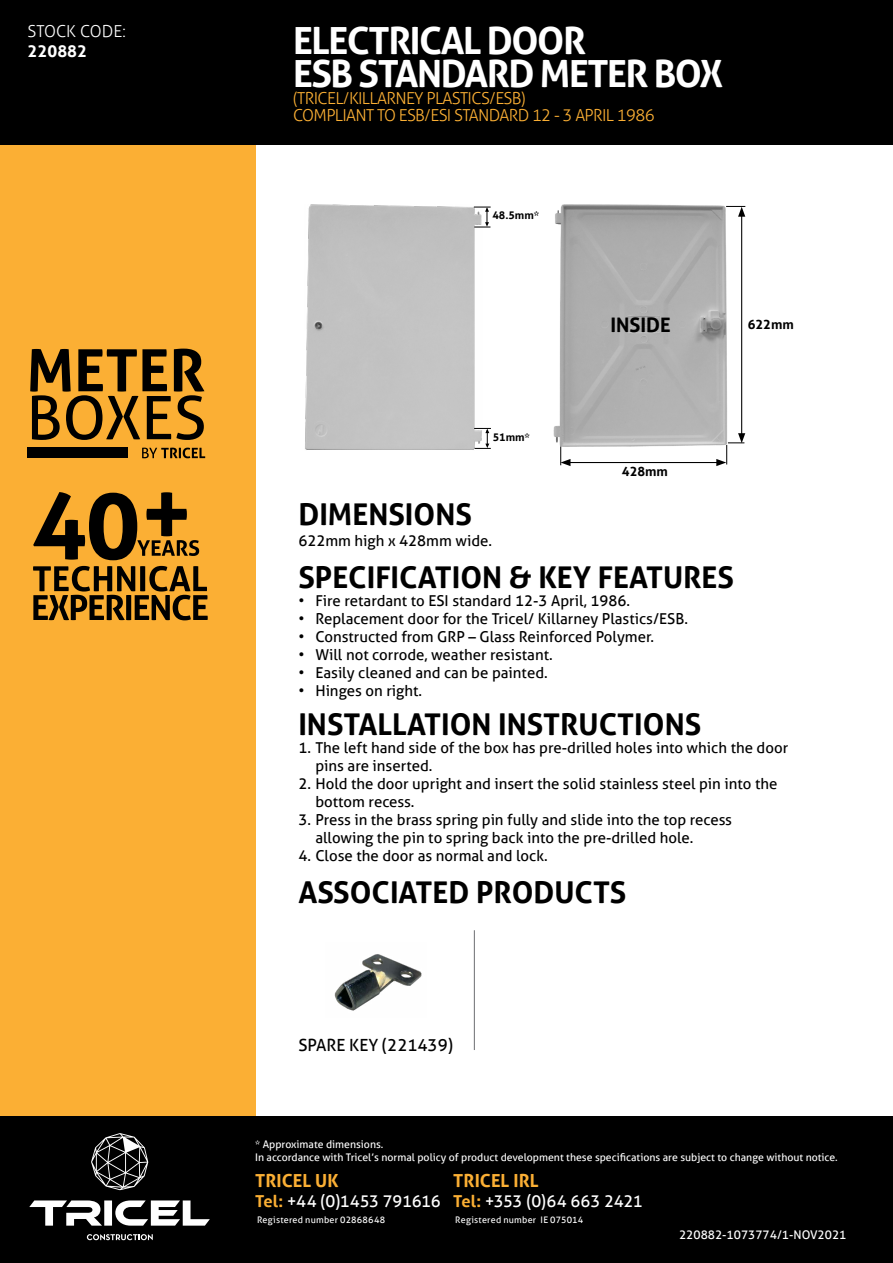
<style>
.page{position:relative;width:893px;height:1263px;background:#fff}
.page>*{position:absolute;margin:0;border:0;box-sizing:border-box;transform-origin:0 0}
.t1{font:60.15px "Aller";color:#000}
.t2{font:700 58.35px "Aller";color:#000}
.t3{font:700 37.5px/33px "Aller";letter-spacing:-.04em;color:#fff}
.t4{font:700 30px "Aller";color:#000}
.t5{font:700 19.95px "Aller";color:#000}
.t6{font:700 18px "Aller";letter-spacing:.005em;color:#fbaf34}
.t7{font:16.8px "Aller";color:#000}
.t8{font:300 16.5px/16.8px "Aller";letter-spacing:-.04em;color:#fbaf34}
.t9{font:16.5px "Aller";letter-spacing:-.015em;color:#fff}
.t10{font:300 16.5px "Aller";color:#fff}
.t11{font:700 16.5px "Aller";color:#fff}
.t12{font:15px/18px "Aller";color:#000}
.t13{font:700 12.9px "Aller";color:#000}
.t14{font:12px "Aller";color:#fff}
.t15{font:700 10.8px "Aller";color:#000}
.t16{font:10.5px/12.6px "Aller";color:#fff}
.t17{font:9px "Aller";letter-spacing:.025em;color:#fff}
.s1{font-weight:700;color:#fbaf34}
</style>
<div class="page">
<div style="left:0;top:0;width:893px;height:145px;background:#000"></div>
<div style="left:0;top:145px;width:255px;height:971px;background:#fbaf34"></div>
<div style="left:0;top:1116px;width:893px;height:147px;background:#000"></div>
<svg style="left:91px;top:1133px;width:57px;height:57px"></svg>
<svg style="left:29px;top:1200px;width:181px;height:25px"></svg>
<svg style="left:87px;top:1234px;width:66px;height:6px"></svg>
<svg style="left:33px;top:492px;width:166px;height:68px"></svg>
<svg style="left:33px;top:566px;width:175px;height:54px"></svg>
<svg style="left:142px;top:448px;width:63px;height:10px"></svg>
<div style="left:28px;top:447px;width:100px;height:11px;background:#000"></div>
<img style="left:553px;top:204px;width:193px;height:243px">
<img style="left:305px;top:204px;width:177px;height:246px">
<hr style="left:568px;top:462px;width:151px;height:1px;background:#000">
<svg style="left:560px;top:446px;width:10px;height:20px"></svg>
<hr style="left:741px;top:214px;width:1px;height:222px;background:#000">
<svg style="left:726px;top:206px;width:19px;height:11px"></svg>
<svg style="left:716px;top:433px;width:29px;height:33px"></svg>
<svg style="left:474px;top:428px;width:17px;height:21px"></svg>
<svg style="left:474px;top:207px;width:17px;height:21px"></svg>
<img style="left:334px;top:954px;width:88px;height:57px">
<hr style="left:474px;top:930px;width:1px;height:120px;background:#6d6e71">
<p class="t10" style="left:28px;top:22px;width:100px">STOCK CODE:</p>
<p class="t11" style="left:28px;top:41px;width:61px">220882</p>
<h2 class="t2" style="left:27px;top:335px;width:180px">METER</h2>
<h1 class="t1" style="left:27px;top:381px;width:181px">BOXES</h1>
<h3 class="t3" style="left:293px;top:24px;width:432px">ELECTRICAL DOOR<br>ESB STANDARD METER BOX</h3>
<p class="t8" style="left:293px;top:90px;width:363px">(TRICEL/KILLARNEY PLASTICS/ESB)<br>COMPLIANT TO ESB/ESI STANDARD 12 - 3 APRIL 1986</p>
<p class="t15" style="left:492px;top:209px;width:48px">48.5mm*</p>
<p class="t15" style="left:493px;top:430px;width:38px">51mm*</p>
<h3 class="t5" style="left:610px;top:312px;width:62px">INSIDE</h3>
<p class="t13" style="left:748px;top:317px;width:47px">622mm</p>
<p class="t13" style="left:622px;top:463px;width:47px">428mm</p>
<h3 class="t4" style="left:298px;top:495px;width:175px">DIMENSIONS</h3>
<p class="t12" style="left:298px;top:531px;width:195px">622mm high x 428mm wide.</p>
<h3 class="t4" style="left:298px;top:558px;width:437px">SPECIFICATION &amp; KEY FEATURES</h3>
<p class="t12" style="left:298px;top:591px;width:333px">• Fire retardant to ESI standard 12-3 April, 1986.</p>
<p class="t12" style="left:298px;top:609px;width:391px">• Replacement door for the Tricel/ Killarney Plastics/ESB.</p>
<p class="t12" style="left:298px;top:627px;width:357px">• Constructed from GRP – Glass Reinforced Polymer.</p>
<p class="t12" style="left:298px;top:645px;width:256px">• Will not corrode, weather resistant.</p>
<p class="t12" style="left:298px;top:663px;width:251px">• Easily cleaned and can be painted.</p>
<p class="t12" style="left:298px;top:681px;width:125px">• Hinges on right.</p>
<h3 class="t4" style="left:298px;top:705px;width:404px">INSTALLATION INSTRUCTIONS</h3>
<p class="t12" style="left:315px;top:738px;width:474px;text-indent:-17px">1. The left hand side of the box has pre-drilled holes into which the door pins are inserted.</p>
<p class="t12" style="left:315px;top:774px;width:463px;text-indent:-17px">2. Hold the door upright and insert the solid stainless steel pin into the bottom recess.</p>
<p class="t12" style="left:315px;top:810px;width:418px;text-indent:-17px">3. Press in the brass spring pin fully and slide into the top recess allowing the pin to spring back into the pre-drilled hole.</p>
<p class="t12" style="left:298px;top:846px;width:251px">4. Close the door as normal and lock.</p>
<h3 class="t4" style="left:298px;top:873px;width:329px">ASSOCIATED PRODUCTS</h3>
<p class="t7" style="left:298px;top:1035px;width:156px">SPARE KEY (221439)</p>
<p class="t16" style="left:255px;top:1138px;width:584px">* Approximate dimensions.<br>In accordance with Tricel’s normal policy of product development these specifications are subject to change without notice.</p>
<p class="t6" style="left:255px;top:1169px;width:85px">TRICEL UK</p>
<p class="t9" style="left:255px;top:1191px;width:187px"><span class="s1">Tel:</span> +44 (0)1453 791616</p>
<p class="t17" style="left:257px;top:1214px;width:130px">Registered number 02868648</p>
<p class="t6" style="left:453px;top:1169px;width:87px">TRICEL IRL</p>
<p class="t9" style="left:453px;top:1191px;width:191px"><span class="s1">Tel:</span> +353 (0)64 663 2421</p>
<p class="t17" style="left:455px;top:1214px;width:130px">Registered number IE 075014</p>
<p class="t14" style="left:679px;top:1228px;width:169px">220882-1073774/1-NOV2021</p>
</div>
